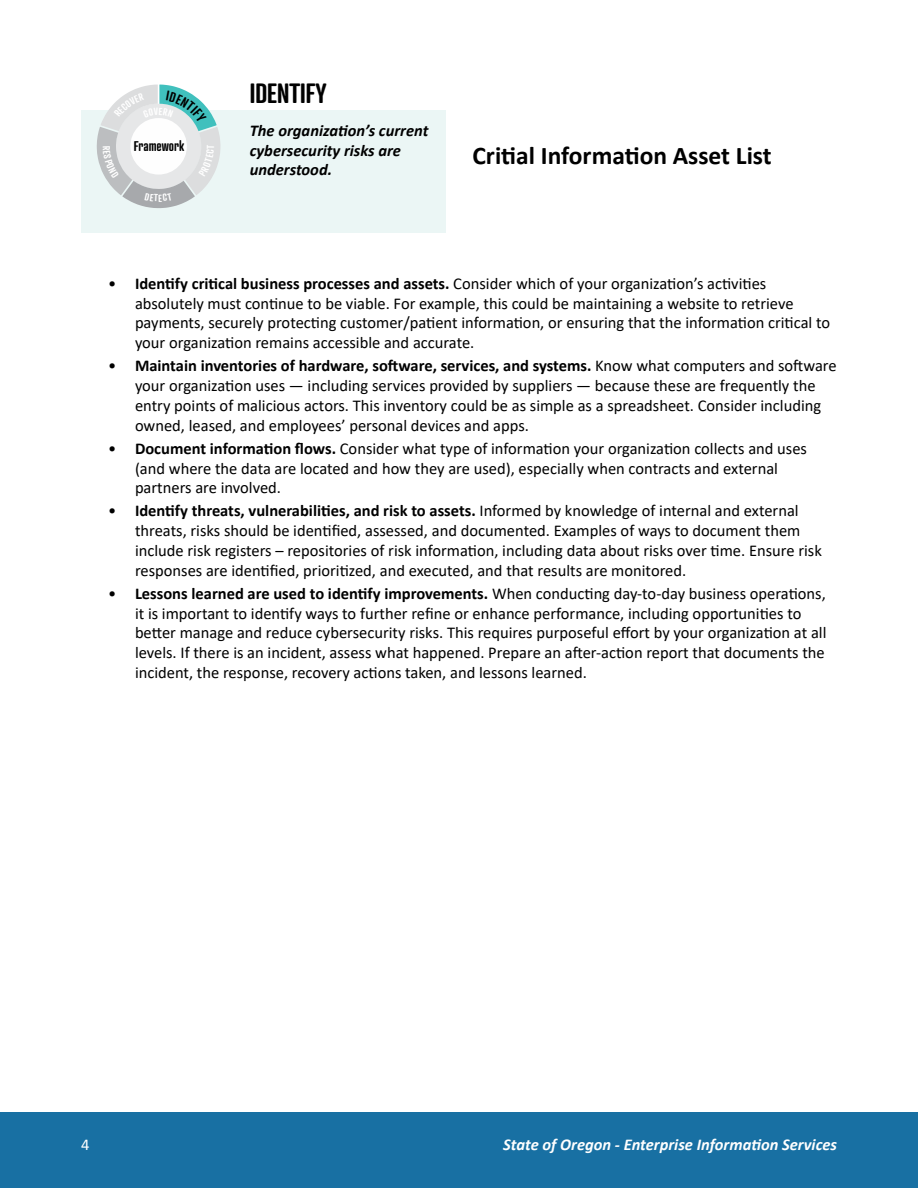
<style>
.page{position:relative;width:918px;height:1188px;background:#fff}
.page>*{position:absolute;margin:0;border:0;box-sizing:border-box;transform-origin:0 0}
.Body{font:600 27px "Atrament";color:#000}
.t1{font:700 25.5px "Calibri";color:#000}
.t2{font:16.5px/19.8px "Calibri";color:#000}
.Body-2{font:italic 700 16.5px/19.8px "Calibri";color:#000}
.t3{font:italic 700 16.5px "Calibri";color:#fff}
.t4{font:16.5px "Calibri";color:#fff}
.t5{font:600 13.65px "Atrament";color:#000}
.s1{font-weight:700}
</style>
<div class="page">
<div style="left:0;top:1112px;width:918px;height:76px;background:#1870a3"></div>
<div style="left:81px;top:110px;width:365px;height:123px;background:#ebf6f5"></div>
<svg style="left:97px;top:85px;width:124px;height:123px"></svg>
<p class="t5" style="left:134px;top:137px;width:52px">Framework</p>
<p class="Body" style="left:250px;top:76px;width:78px">IDENTIFY</p>
<p class="Body-2" style="left:250px;top:120px;width:180px">The organization’s current cybersecurity risks are understood.</p>
<h3 class="t1" style="left:472px;top:137px;width:301px">Critial Information Asset List</h3>
<p class="t2" style="left:135px;top:273px;width:697px;text-indent:-27px">• <span class="s1">Identify critical business processes and assets.</span> Consider which of your organization’s activities absolutely must continue to be viable. For example, this could be maintaining a website to retrieve payments, securely protecting customer/patient information, or ensuring that the information critical to your organization remains accessible and accurate.</p>
<p class="t2" style="left:135px;top:356px;width:703px;text-indent:-27px">• <span class="s1">Maintain inventories of hardware, software, services, and systems.</span> Know what computers and software your organization uses — including services provided by suppliers — because these are frequently the entry points of malicious actors. This inventory could be as simple as a spreadsheet. Consider including owned, leased, and employees’ personal devices and apps.</p>
<p class="t2" style="left:135px;top:438px;width:674px;text-indent:-27px">• <span class="s1">Document information flows.</span> Consider what type of information your organization collects and uses (and where the data are located and how they are used), especially when contracts and external partners are involved.</p>
<p class="t2" style="left:135px;top:501px;width:688px;text-indent:-27px">• <span class="s1">Identify threats, vulnerabilities, and risk to assets.</span> Informed by knowledge of internal and external threats, risks should be identified, assessed, and documented. Examples of ways to document them include risk registers – repositories of risk information, including data about risks over time. Ensure risk responses are identified, prioritized, and executed, and that results are monitored.</p>
<p class="t2" style="left:135px;top:583px;width:693px;text-indent:-27px">• <span class="s1">Lessons learned are used to identify improvements.</span> When conducting day-to-day business operations, it is important to identify ways to further refine or enhance performance, including opportunities to better manage and reduce cybersecurity risks. This requires purposeful effort by your organization at all levels. If there is an incident, assess what happened. Prepare an after-action report that documents the incident, the response, recovery actions taken, and lessons learned.</p>
<p class="t4" style="left:81px;top:1133px;width:10px">4</p>
<p class="t3" style="left:503px;top:1133px;width:335px">State of Oregon - Enterprise Information Services</p>
</div>
